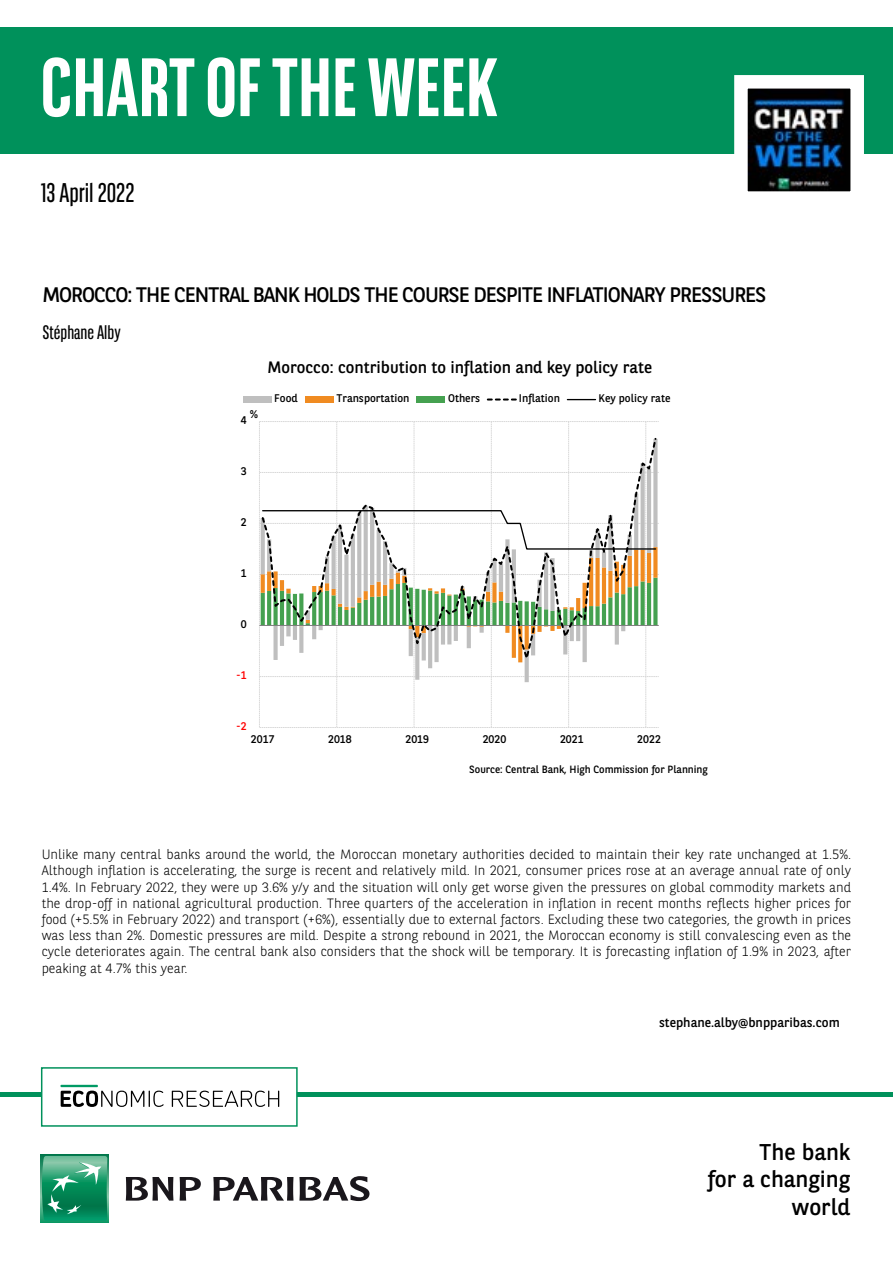
<style>
.page{position:relative;width:893px;height:1263px;background:#fff}
.page>*{position:absolute;margin:0;border:0;box-sizing:border-box;transform-origin:0 0}
.t1{font:700 82.5px "BNPP Sans Condensed";color:#fff}
.t2{font:27px "BNPP Sans Condensed";color:#000}
.t3{font:22.8px/27.3px "BNPP Sans";color:#000;text-align:right}
.t4{font:21px "BNPP Sans";letter-spacing:-.05em;color:#000}
.t5{font:19.5px "BNPP Sans Condensed";color:#000}
.t6{font:16.5px "BNPP Sans";color:#000}
.t7{font:300 13.5px/16.2px "BNPP Sans";color:#000;text-align:justify}
.t8{font:13.05px "BNPP Sans";color:#000}
.t9{font:11.1px "BNPP Sans";color:#000}
.t10{font:11.1px "BNPP Sans";color:#f00}
.t11{font:10.5px "BNPP Sans";color:#000}
</style>
<div class="page">
<div style="left:1px;top:27px;width:892px;height:127px;background:#00915b"></div>
<hr style="left:0;top:1093px;width:893px;height:4px;background:#00915b">
<svg style="left:41px;top:1155px;width:68px;height:68px"></svg>
<svg style="left:42px;top:1156px;width:65px;height:64px;background:#35a178"></svg>
<svg style="left:126px;top:1177px;width:47px;height:23px"></svg>
<svg style="left:180px;top:1177px;width:21px;height:23px"></svg>
<svg style="left:213px;top:1176px;width:156px;height:25px"></svg>
<svg style="left:734px;top:75px;width:130px;height:117px;background:#606c78"></svg>
<div style="left:41px;top:1067px;width:257px;height:60px;background:#fff;border:2px solid #00915b"></div>
<svg style="left:172px;top:1090px;width:107px;height:17px"></svg>
<svg style="left:60px;top:1085px;width:104px;height:22px"></svg>
<svg style="left:259px;top:421px;width:400px;height:307px"></svg>
<div style="left:243px;top:396px;width:28px;height:6px;background:#bfbfbf"></div>
<div style="left:305px;top:396px;width:28px;height:6px;background:#f08b21"></div>
<div style="left:417px;top:396px;width:28px;height:6px;background:#45a150"></div>
<svg style="left:488px;top:398px;width:28px;height:2px"></svg>
<svg style="left:567px;top:399px;width:28px;height:1px"></svg>
<h1 class="t1" style="left:41px;top:39px;width:459px">CHART OF THE WEEK</h1>
<h2 class="t2" style="left:41px;top:175px;width:95px">13 April 2022</h2>
<h3 class="t4" style="left:42px;top:281px;width:726px">MOROCCO: THE CENTRAL BANK HOLDS THE COURSE DESPITE INFLATIONARY PRESSURES</h3>
<h3 class="t5" style="left:42px;top:320px;width:80px">Stéphane Alby</h3>
<p class="t6" style="left:267px;top:356px;width:386px">Morocco: contribution to inflation and key policy rate</p>
<p class="t9" style="left:250px;top:406px;width:10px">%</p>
<p class="t9" style="left:241px;top:412px;width:7px">4</p>
<p class="t9" style="left:241px;top:463px;width:7px">3</p>
<p class="t9" style="left:241px;top:514px;width:7px">2</p>
<p class="t9" style="left:241px;top:565px;width:7px">1</p>
<p class="t9" style="left:241px;top:616px;width:7px">0</p>
<p class="t10" style="left:236px;top:667px;width:12px">-1</p>
<p class="t10" style="left:236px;top:718px;width:12px">-2</p>
<p class="t9" style="left:274px;top:390px;width:25px">Food</p>
<p class="t9" style="left:336px;top:390px;width:74px">Transportation</p>
<p class="t9" style="left:448px;top:390px;width:34px">Others</p>
<p class="t9" style="left:519px;top:390px;width:43px">Inflation</p>
<p class="t9" style="left:599px;top:390px;width:73px">Key policy rate</p>
<p class="t9" style="left:251px;top:732px;width:25px">2017</p>
<p class="t9" style="left:328px;top:732px;width:25px">2018</p>
<p class="t9" style="left:405px;top:732px;width:25px">2019</p>
<p class="t9" style="left:483px;top:732px;width:25px">2020</p>
<p class="t9" style="left:560px;top:732px;width:25px">2021</p>
<p class="t9" style="left:637px;top:732px;width:25px">2022</p>
<p class="t11" style="left:469px;top:762px;width:240px">Source: Central Bank, High Commission for Planning</p>
<p class="t7" style="left:42px;top:846px;width:811px">Unlike many central banks around the world, the Moroccan monetary authorities decided to maintain their key rate unchanged at 1.5%.<br>Although inflation is accelerating, the surge is recent and relatively mild. In 2021, consumer prices rose at an average annual rate of only 1.4%. In February 2022, they were up 3.6% y/y and the situation will only get worse given the pressures on global commodity markets and the drop-off in national agricultural production. Three quarters of the acceleration in inflation in recent months reflects higher prices for food (+5.5% in February 2022) and transport (+6%), essentially due to external factors. Excluding these two categories, the growth in prices was less than 2%. Domestic pressures are mild. Despite a strong rebound in 2021, the Moroccan economy is still convalescing even as the cycle deteriorates again. The central bank also considers that the shock will be temporary. It is forecasting inflation of 1.9% in 2023, after peaking at 4.7% this year.</p>
<p class="t8" style="left:659px;top:1014px;width:182px">stephane.alby@bnpparibas.com</p>
<h3 class="t3" style="left:708px;top:1137px;width:144px">The bank<br>for a changing world</h3>
</div>
